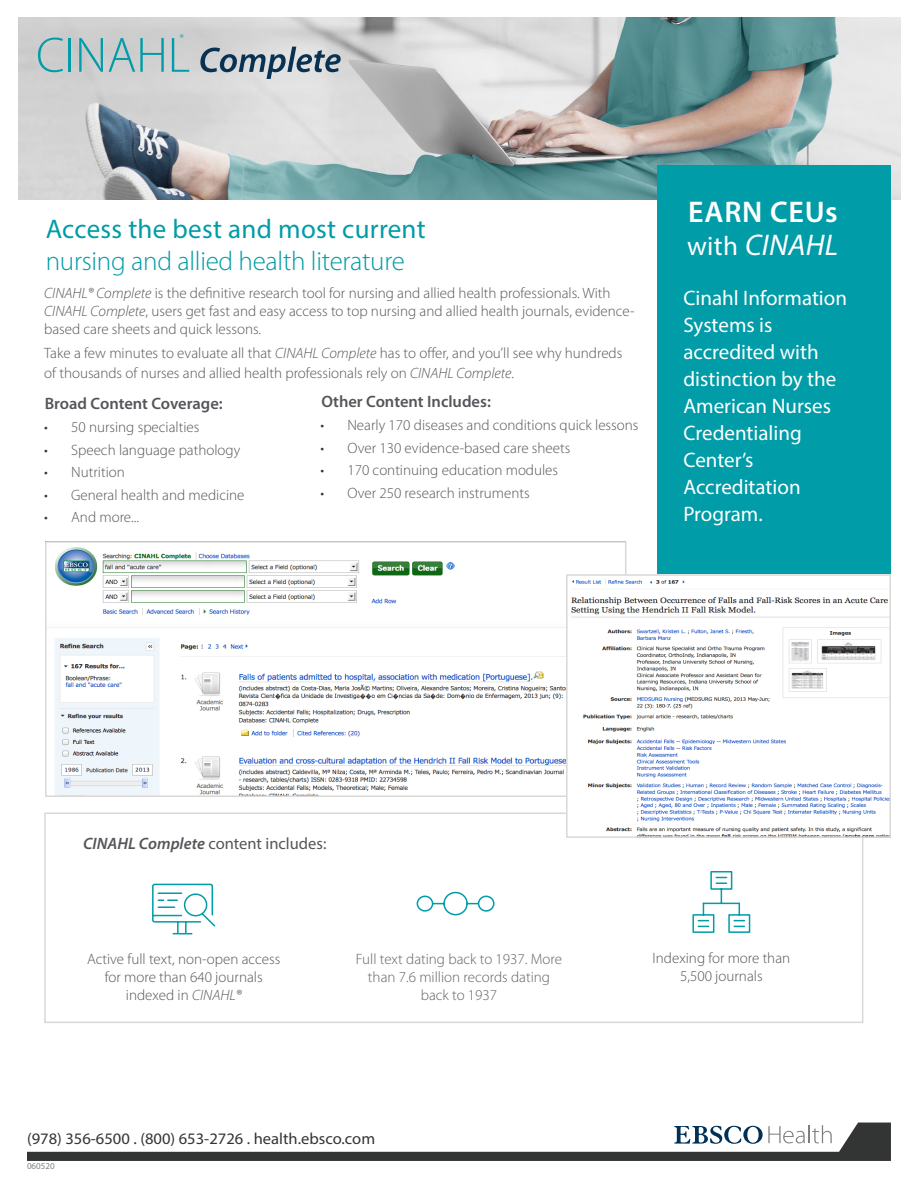
<style>
.page{position:relative;width:918px;height:1188px;background:#fff}
.page>*{position:absolute;margin:0;border:0;box-sizing:border-box;transform-origin:0 0}
.t1{font:600 30px/33px "Myriad Pro";letter-spacing:.03em;color:#fff}
.t2{font:300 27px "Myriad Pro";letter-spacing:-.01em;color:#009ca7}
.t3{font:27px "Myriad Pro";letter-spacing:.01em;color:#009ca7}
.t4{font:21px/27px "Myriad Pro";color:#fff}
.t5{font:600 16.5px "Myriad Pro";color:#54565a}
.t6{font:16.5px "Myriad Pro";color:#54565a}
.t7{font:16.05px "Myriad Pro";color:#333534}
.t8{font:300 15px/18px "Myriad Pro";color:#54565a}
.t9{font:300 15px/18px "Myriad Pro";color:#646464;text-align:center}
.t10{font:9px "Myriad Pro";color:#808285}
.s1{font-style:italic}
.s2{color:#333434}
.s3{font-weight:400;font-size:27px}
.s4{font-weight:400;font-style:italic}
.s5{font-weight:600;font-style:italic}
</style>
<div class="page">
<img style="left:18px;top:18px;width:882px;height:181px">
<svg style="left:200px;top:47px;width:141px;height:32px;background:#9da9b3"></svg>
<svg style="left:38px;top:38px;width:25px;height:34px"></svg>
<hr style="left:69px;top:38px;width:2px;height:34px;background:#009ca7">
<svg style="left:79px;top:38px;width:24px;height:34px"></svg>
<svg style="left:109px;top:38px;width:55px;height:34px;background:#a3c3c6"></svg>
<svg style="left:172px;top:34px;width:17px;height:38px"></svg>
<div style="left:657px;top:165px;width:234px;height:420px;background:#009ca7"></div>
<div style="left:44px;top:813px;width:819px;height:210px;background:#fff;border:2px solid #d9d8d6"></div>
<img style="left:48px;top:547px;width:518px;height:247px">
<div style="left:45px;top:541px;width:581px;height:256px;border:2px solid #d9d8d6"></div>
<img style="left:569px;top:577px;width:319px;height:258px">
<div style="left:566px;top:574px;width:325px;height:264px;border:2px solid #d9d8d6"></div>
<svg style="left:27px;top:1123px;width:864px;height:38px"></svg>
<svg style="left:692px;top:871px;width:59px;height:62px"></svg>
<svg style="left:416px;top:891px;width:79px;height:25px"></svg>
<svg style="left:152px;top:883px;width:64px;height:52px"></svg>
<p class="t3" style="left:46px;top:213px;width:381px">Access the best and most current</p>
<p class="t2" style="left:46px;top:246px;width:361px">nursing and allied health literature</p>
<p class="t8" style="left:44px;top:284px;width:592px"><span class="s1">CINAHL® Complete</span> is the definitive research tool for nursing and allied health professionals. With<br><span class="s1">CINAHL Complete</span>, users get fast and easy access to top nursing and allied health journals, evidence&shy;based care sheets and quick lessons.</p>
<p class="t8" style="left:44px;top:343px;width:580px;line-height:19.8px">Take a few minutes to evaluate all that <span class="s1">CINAHL Complete</span> has to offer, and you’ll see why hundreds of thousands of nurses and allied health professionals rely on <span class="s1">CINAHL Complete</span>.</p>
<p class="t5" style="left:45px;top:393px;width:180px">Broad Content Coverage:</p>
<p class="t8" style="left:44px;top:419px;width:157px"><span class="s2">•</span> 50 nursing specialties</p>
<p class="t8" style="left:44px;top:441px;width:198px"><span class="s2">•</span> Speech language pathology</p>
<p class="t8" style="left:44px;top:464px;width:82px"><span class="s2">•</span> Nutrition</p>
<p class="t8" style="left:44px;top:486px;width:202px"><span class="s2">•</span> General health and medicine</p>
<p class="t8" style="left:44px;top:509px;width:96px"><span class="s2">•</span> And more...</p>
<p class="t5" style="left:321px;top:391px;width:171px">Other Content Includes:</p>
<p class="t8" style="left:320px;top:416px;width:320px"><span class="s2">•</span> Nearly 170 diseases and conditions quick lessons</p>
<p class="t8" style="left:320px;top:439px;width:251px"><span class="s2">•</span> Over 130 evidence-based care sheets</p>
<p class="t8" style="left:320px;top:461px;width:239px"><span class="s2">•</span> 170 continuing education modules</p>
<p class="t8" style="left:320px;top:484px;width:211px"><span class="s2">•</span> Over 250 research instruments</p>
<p class="t1" style="left:687px;top:195px;width:153px">EARN CEUs <span class="s3">with</span> <span class="s4">CINAHL</span></p>
<p class="t4" style="left:683px;top:284px;width:165px">Cinahl Information<br>Systems is accredited with distinction by the<br>American Nurses<br>Credentialing<br>Center’s<br>Accreditation<br>Program.</p>
<p class="t6" style="left:83px;top:833px;width:245px"><span class="s5">CINAHL Complete</span> content includes:</p>
<p class="t8" style="left:87px;top:950px;width:195px;text-align:center">Active full text, non-open access for more than 640 journals indexed in <span class="s1">CINAHL®</span></p>
<p class="t9" style="left:356px;top:950px;width:208px">Full text dating back to 1937. More than 7.6 million records dating back to 1937</p>
<p class="t7" style="left:27px;top:1129px;width:350px">(978) 356-6500 . (800) 653-2726 . health.ebsco.com</p>
<p class="t10" style="left:27px;top:1161px;width:29px">060520</p>
<p class="t8" style="left:653px;top:949px;width:139px;text-align:center">Indexing for more than<br>5,500 journals</p>
</div>
